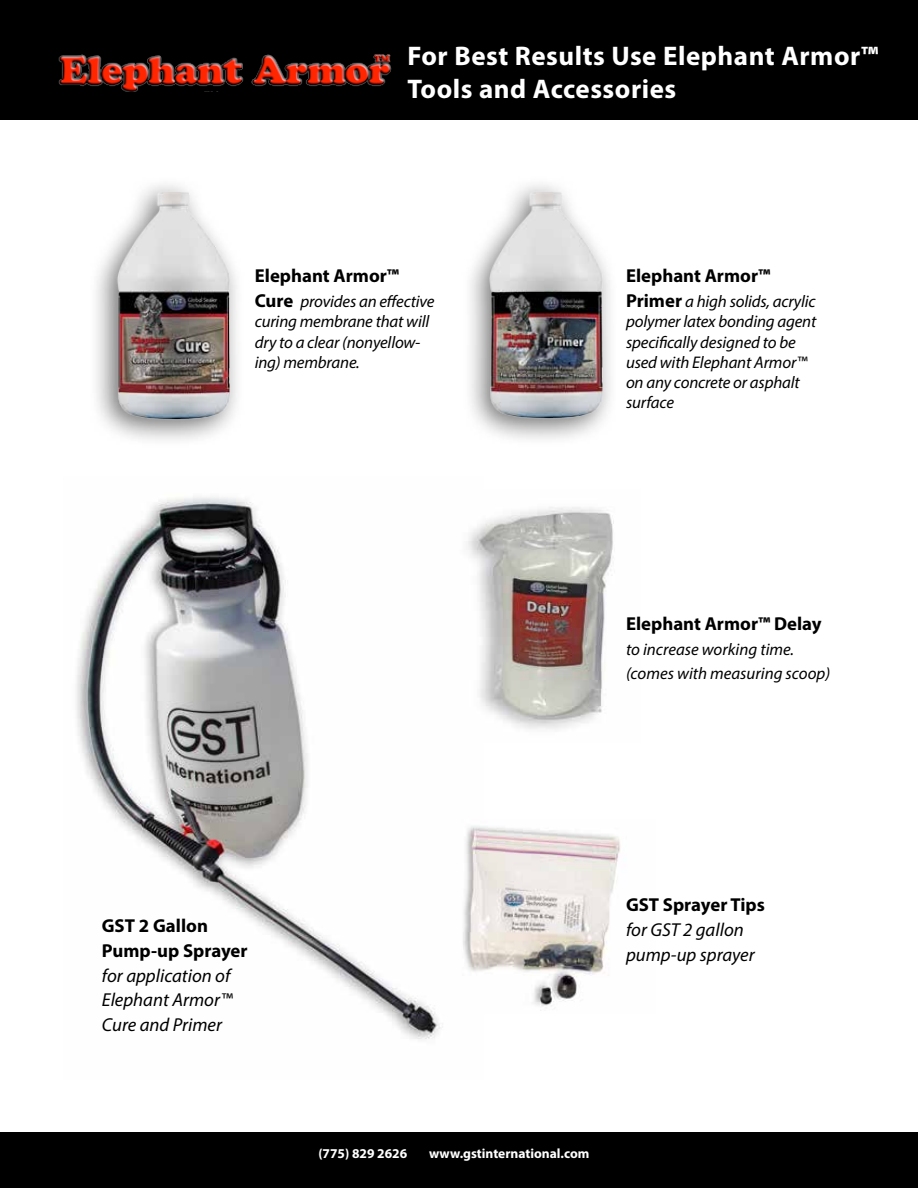
<style>
.page{position:relative;width:918px;height:1188px;background:#fff}
.page>*{position:absolute;margin:0;border:0;box-sizing:border-box;transform-origin:0 0}
.t1{font:700 27px/32.4px "Myriad Pro";letter-spacing:.02em;color:#fff}
.t2{font:700 18.75px/24.8px "Myriad Pro";color:#000}
.t3{font:italic 18.75px/24.8px "Myriad Pro";color:#000}
.t4{font:italic 16.8px/20.2px "Myriad Pro";letter-spacing:-.01em;color:#000}
.t5{font:700 13.5px "Myriad Pro";color:#fff}
.s1{font-weight:700;font-style:normal;font-size:18.75px}
</style>
<div class="page">
<div style="left:0;top:1132px;width:918px;height:56px;background:#000"></div>
<div style="left:0;top:0;width:918px;height:120px;background:#000"></div>
<img style="left:58px;top:54px;width:334px;height:37px">
<img style="left:76px;top:497px;width:365px;height:542px">
<div style="left:462px;top:176px;width:156px;height:271px;background:#000;opacity:.55"></div>
<img style="left:462px;top:176px;width:156px;height:252px">
<div style="left:88px;top:176px;width:157px;height:272px;background:#000;opacity:.55"></div>
<img style="left:88px;top:176px;width:157px;height:253px">
<img style="left:437px;top:820px;width:183px;height:193px">
<img style="left:468px;top:507px;width:146px;height:223px">
<h1 class="t1" style="left:407px;top:39px;width:473px">For Best Results Use Elephant Armor™<br>Tools and Accessories</h1>
<p class="t2" style="left:255px;top:263px;width:146px">Elephant Armor™</p>
<p class="t4" style="left:255px;top:291px;width:181px"><span class="s1">Cure</span> provides an effective curing membrane that will dry to a clear (nonyellow&shy;ing) membrane.</p>
<p class="t2" style="left:626px;top:263px;width:146px">Elephant Armor™</p>
<p class="t4" style="left:626px;top:291px;width:192px"><span class="s1">Primer</span> a high solids, acrylic polymer latex bonding agent specifically designed to be used with Elephant Armor™ on any concrete or asphalt surface</p>
<p class="t2" style="left:626px;top:611px;width:197px">Elephant Armor™ Delay</p>
<p class="t4" style="left:626px;top:636px;width:206px;line-height:24.8px">to increase working time. (comes with measuring scoop)</p>
<p class="t2" style="left:102px;top:913px;width:147px">GST 2 Gallon<br>Pump-up Sprayer</p>
<p class="t3" style="left:102px;top:963px;width:132px">for application of<br>Elephant Armor™<br>Cure and Primer</p>
<p class="t2" style="left:626px;top:892px;width:140px">GST Sprayer Tips</p>
<p class="t3" style="left:626px;top:917px;width:130px">for GST 2 gallon pump-up sprayer</p>
<p class="t5" style="left:318px;top:1144px;width:90px">(775) 829 2626</p>
<p class="t5" style="left:429px;top:1144px;width:162px">www.gstinternational.com</p>
</div>
